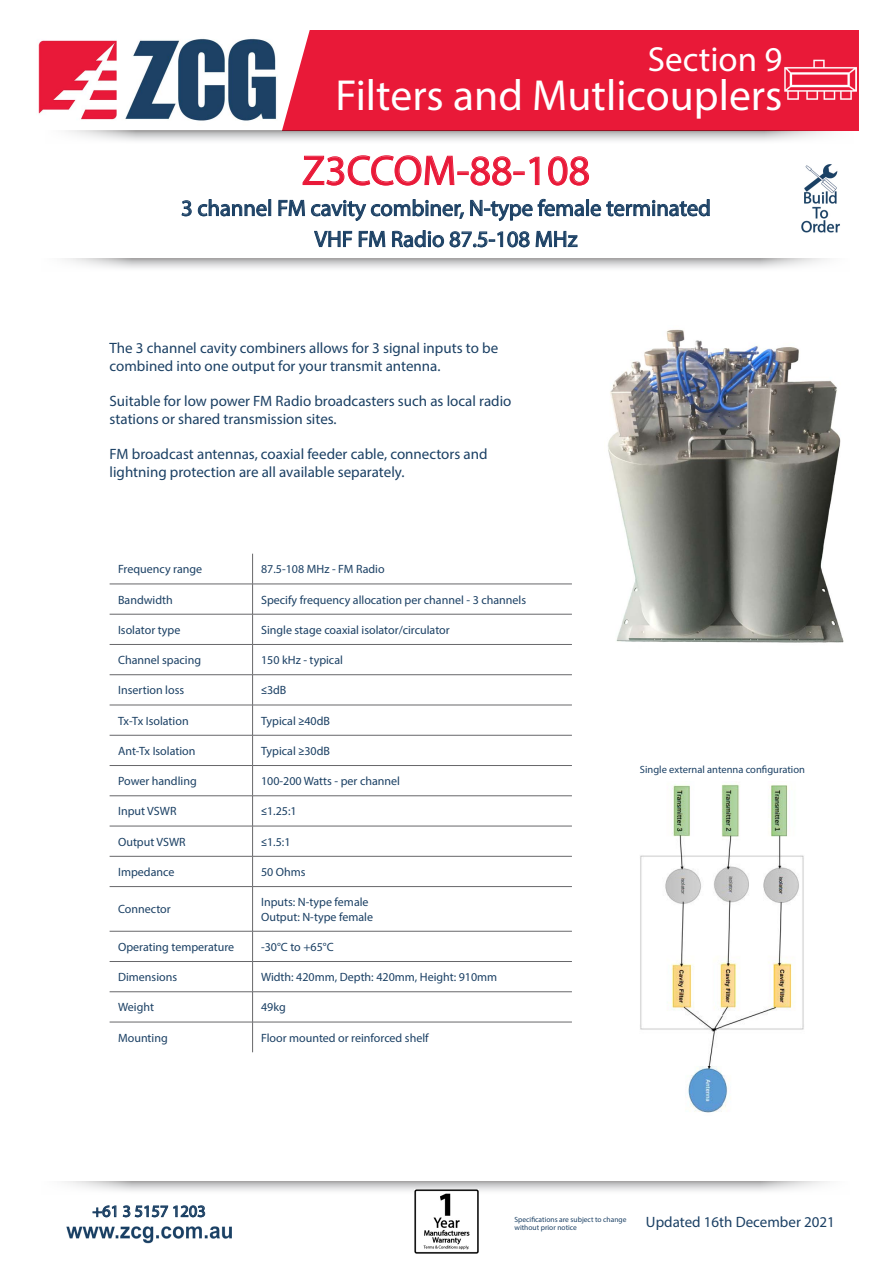
<style>
.page{position:relative;width:893px;height:1263px;background:#fff}
.page>*{position:absolute;margin:0;border:0;box-sizing:border-box;transform-origin:0 0}
.t1{font:43.65px "Myriad Pro";color:#fff}
.t2{font:42px "Myriad Pro";color:#e91938}
.t3{font:34.95px "Myriad Pro";color:#fff}
.t4{font:22.5px "Myriad Pro";color:#1b4064}
.t5{font:16.5px "Myriad Pro";color:#1b4064}
.t6{font:15px/18px "Myriad Pro";color:#1b4064}
.t7{font:12px "Myriad Pro";color:#1b4064}
.t8{font:10.5px "Myriad Pro";color:#1b4064}
.t9{font:7.5px "Myriad Pro";color:#1b4064}
.s1{font-family:"Calibri"}
</style>
<div class="page">
<img style="left:66px;top:1226px;width:166px;height:17px">
<svg style="left:92px;top:1205px;width:114px;height:13px"></svg>
<svg style="left:64px;top:1181px;width:764px;height:13px"></svg>
<svg style="left:65px;top:259px;width:762px;height:10px"></svg>
<div style="left:273px;top:30px;width:586px;height:101px;background:#e91938"></div>
<svg style="left:68px;top:131px;width:764px;height:10px"></svg>
<svg style="left:181px;top:200px;width:11px;height:17px"></svg>
<svg style="left:198px;top:199px;width:69px;height:18px"></svg>
<div style="left:268px;top:199px;width:3px;height:17px;border:1px solid #1b4064"></div>
<svg style="left:278px;top:155px;width:432px;height:93px"></svg>
<hr style="left:110px;top:674px;width:143px;height:1px;background:#67676a">
<hr style="left:110px;top:705px;width:143px;height:1px;background:#67676a">
<hr style="left:110px;top:735px;width:143px;height:1px;background:#67676a">
<hr style="left:110px;top:765px;width:143px;height:1px;background:#67676a">
<hr style="left:110px;top:795px;width:143px;height:1px;background:#67676a">
<hr style="left:110px;top:826px;width:143px;height:1px;background:#67676a">
<hr style="left:110px;top:856px;width:143px;height:1px;background:#67676a">
<hr style="left:110px;top:886px;width:143px;height:1px;background:#67676a">
<hr style="left:110px;top:931px;width:143px;height:1px;background:#67676a">
<hr style="left:110px;top:961px;width:143px;height:1px;background:#67676a">
<hr style="left:110px;top:991px;width:143px;height:1px;background:#67676a">
<hr style="left:110px;top:1022px;width:143px;height:1px;background:#67676a">
<hr style="left:110px;top:584px;width:143px;height:1px;background:#67676a">
<hr style="left:110px;top:614px;width:143px;height:1px;background:#67676a">
<hr style="left:110px;top:644px;width:143px;height:1px;background:#67676a">
<hr style="left:252px;top:554px;width:1px;height:30px;background:#67676a">
<hr style="left:253px;top:584px;width:319px;height:1px;background:#67676a">
<hr style="left:252px;top:584px;width:1px;height:30px;background:#67676a">
<hr style="left:253px;top:614px;width:319px;height:1px;background:#67676a">
<hr style="left:252px;top:614px;width:1px;height:30px;background:#67676a">
<hr style="left:253px;top:644px;width:319px;height:1px;background:#67676a">
<svg style="left:252px;top:645px;width:1px;height:29px"></svg>
<hr style="left:253px;top:674px;width:319px;height:1px;background:#67676a">
<hr style="left:252px;top:675px;width:1px;height:30px;background:#67676a">
<hr style="left:253px;top:705px;width:319px;height:1px;background:#67676a">
<hr style="left:252px;top:705px;width:1px;height:30px;background:#67676a">
<hr style="left:253px;top:735px;width:319px;height:1px;background:#67676a">
<hr style="left:252px;top:735px;width:1px;height:30px;background:#67676a">
<hr style="left:253px;top:765px;width:319px;height:1px;background:#67676a">
<svg style="left:252px;top:766px;width:1px;height:29px"></svg>
<hr style="left:253px;top:795px;width:319px;height:1px;background:#67676a">
<hr style="left:252px;top:796px;width:1px;height:30px;background:#67676a">
<hr style="left:253px;top:826px;width:319px;height:1px;background:#67676a">
<hr style="left:252px;top:826px;width:1px;height:30px;background:#67676a">
<hr style="left:253px;top:856px;width:319px;height:1px;background:#67676a">
<hr style="left:252px;top:856px;width:1px;height:30px;background:#67676a">
<hr style="left:253px;top:886px;width:319px;height:1px;background:#67676a">
<hr style="left:252px;top:887px;width:1px;height:44px;background:#67676a">
<hr style="left:253px;top:931px;width:319px;height:1px;background:#67676a">
<hr style="left:252px;top:931px;width:1px;height:30px;background:#67676a">
<hr style="left:253px;top:961px;width:319px;height:1px;background:#67676a">
<svg style="left:252px;top:962px;width:1px;height:29px"></svg>
<hr style="left:253px;top:991px;width:319px;height:1px;background:#67676a">
<hr style="left:252px;top:992px;width:1px;height:30px;background:#67676a">
<hr style="left:253px;top:1022px;width:319px;height:1px;background:#67676a">
<hr style="left:252px;top:1022px;width:1px;height:30px;background:#67676a">
<img style="left:38px;top:34px;width:244px;height:91px">
<img style="left:608px;top:329px;width:236px;height:314px">
<img style="left:640px;top:784px;width:164px;height:329px">
<img style="left:414px;top:1190px;width:64px;height:64px">
<img style="left:801px;top:164px;width:39px;height:69px">
<img style="left:785px;top:44px;width:72px;height:72px">
<p class="t3" style="left:648px;top:38px;width:136px">Section 9</p>
<p class="t1" style="left:336px;top:69px;width:448px">Filters and Mutlicouplers</p>
<p class="t2" style="left:302px;top:145px;width:290px">Z3CCOM-88-108</p>
<p class="t4" style="left:181px;top:194px;width:531px">3 channel FM cavity combiner, N-type female terminated</p>
<p class="t4" style="left:315px;top:225px;width:264px">VHF FM Radio 87.5-108 MHz</p>
<p class="t6" style="left:110px;top:338px;width:390px">The 3 channel cavity combiners allows for 3 signal inputs to be combined into one output for your transmit antenna.</p>
<p class="t6" style="left:110px;top:391px;width:403px">Suitable for low power FM Radio broadcasters such as local radio stations or shared transmission sites.</p>
<p class="t6" style="left:110px;top:444px;width:379px">FM broadcast antennas, coaxial feeder cable, connectors and lightning protection are all available separately.</p>
<p class="t7" style="left:118px;top:562px;width:86px">Frequency range</p>
<p class="t7" style="left:261px;top:562px;width:125px">87.5-108 MHz - FM Radio</p>
<p class="t7" style="left:118px;top:592px;width:56px">Bandwidth</p>
<p class="t7" style="left:261px;top:592px;width:267px">Specify frequency allocation per channel - 3 channels</p>
<p class="t7" style="left:118px;top:622px;width:64px">Isolator type</p>
<p class="t7" style="left:261px;top:622px;width:190px">Single stage coaxial isolator/circulator</p>
<p class="t7" style="left:118px;top:653px;width:85px">Channel spacing</p>
<p class="t7" style="left:261px;top:653px;width:83px">150 kHz - typical</p>
<p class="t7" style="left:118px;top:683px;width:68px">Insertion loss</p>
<p class="t7" style="left:261px;top:683px;width:27px"><span class="s1">≤</span>3dB</p>
<p class="t7" style="left:118px;top:713px;width:72px">Tx-Tx Isolation</p>
<p class="t7" style="left:261px;top:713px;width:70px">Typical <span class="s1">≥</span>40dB</p>
<p class="t7" style="left:118px;top:743px;width:79px">Ant-Tx Isolation</p>
<p class="t7" style="left:261px;top:743px;width:70px">Typical <span class="s1">≥</span>30dB</p>
<p class="t7" style="left:118px;top:774px;width:80px">Power handling</p>
<p class="t7" style="left:261px;top:774px;width:140px">100-200 Watts - per channel</p>
<p class="t7" style="left:118px;top:804px;width:60px">Input VSWR</p>
<p class="t7" style="left:261px;top:804px;width:37px"><span class="s1">≤</span>1.25:1</p>
<p class="t7" style="left:118px;top:834px;width:69px">Output VSWR</p>
<p class="t7" style="left:261px;top:834px;width:31px"><span class="s1">≤</span>1.5:1</p>
<p class="t7" style="left:118px;top:864px;width:58px">Impedance</p>
<p class="t7" style="left:261px;top:864px;width:46px">50 Ohms</p>
<p class="t7" style="left:118px;top:902px;width:54px">Connector</p>
<p class="t7" style="left:261px;top:895px;width:109px">Inputs: N-type female</p>
<p class="t7" style="left:261px;top:909px;width:114px">Output: N-type female</p>
<p class="t7" style="left:118px;top:939px;width:118px">Operating temperature</p>
<p class="t7" style="left:261px;top:939px;width:74px">-30°C to +65°C</p>
<p class="t7" style="left:118px;top:970px;width:61px">Dimensions</p>
<p class="t7" style="left:261px;top:970px;width:238px">Width: 420mm, Depth: 420mm, Height: 910mm</p>
<p class="t7" style="left:118px;top:1000px;width:37px">Weight</p>
<p class="t7" style="left:261px;top:1000px;width:26px">49kg</p>
<p class="t7" style="left:118px;top:1030px;width:51px">Mounting</p>
<p class="t7" style="left:261px;top:1030px;width:169px">Floor mounted or reinforced shelf</p>
<p class="t8" style="left:640px;top:763px;width:167px">Single external antenna configuration</p>
<p class="t5" style="left:92px;top:1201px;width:115px">+61 3 5157 1203</p>
<p class="t9" style="left:514px;top:1214px;width:113px">Specifications are subject to change</p>
<p class="t9" style="left:514px;top:1223px;width:64px">without prior notice</p>
<p class="t6" style="left:646px;top:1213px;width:190px">Updated 16th December 2021</p>
</div>
